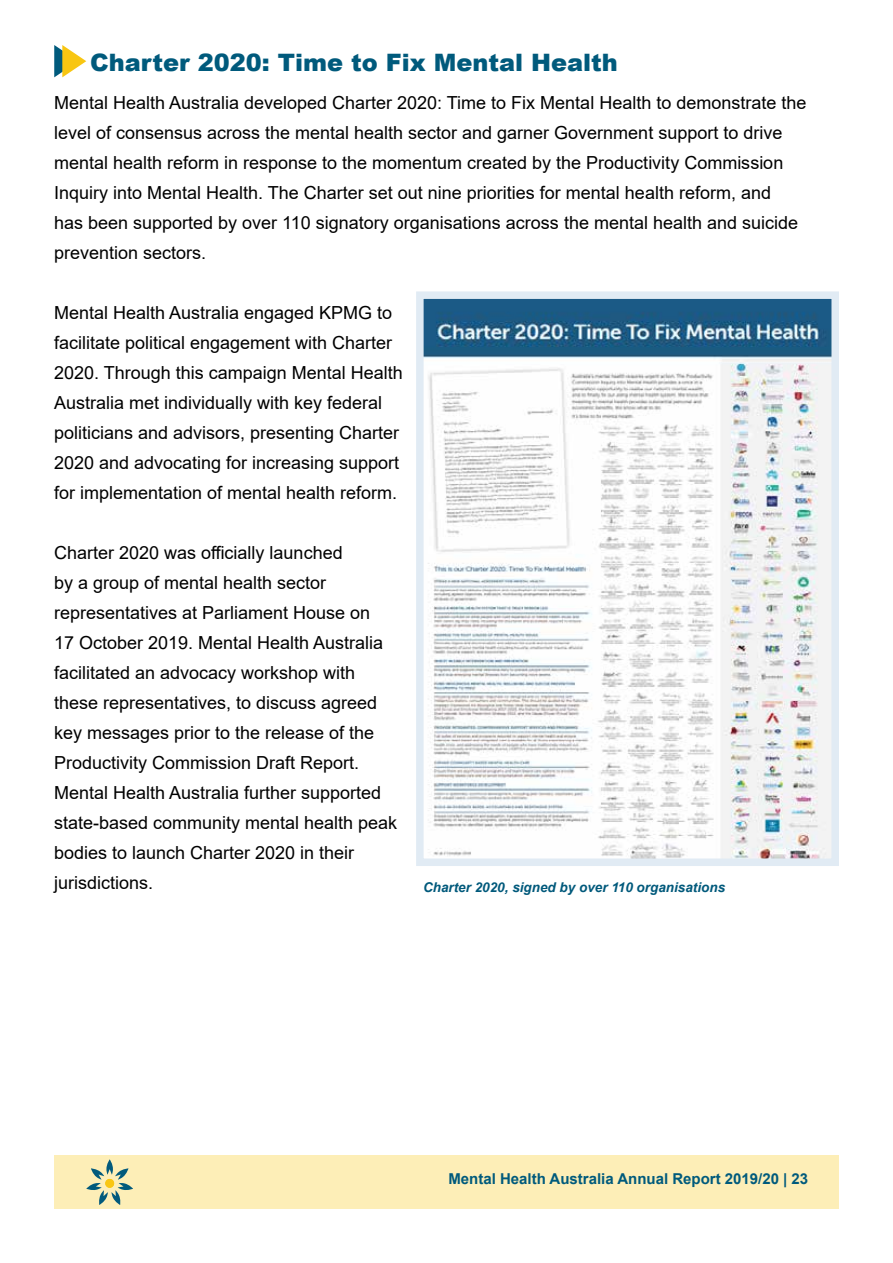
<style>
.page{position:relative;width:893px;height:1263px;background:#fff}
.page>*{position:absolute;margin:0;border:0;box-sizing:border-box;transform-origin:0 0}
.t1{font:900 24px "Arial";color:#005a7c}
.t2{font:18px/30px "Arial";color:#000}
.t3{font:700 15px "Arial";color:#005a7c}
.t4{font:italic 700 13.5px "Arial";color:#00597b}
</style>
<div class="page">
<div style="left:54px;top:1155px;width:785px;height:54px;background:#fdeeb7"></div>
<svg style="left:86px;top:1159px;width:47px;height:46px"></svg>
<div style="left:105px;top:1179px;width:9px;height:9px;background:#f9c612;border-radius:50%"></div>
<img style="left:425px;top:300px;width:405px;height:557px">
<div style="left:416px;top:291px;width:423px;height:575px;border:8px solid #e1ebf4"></div>
<svg style="left:54px;top:45px;width:32px;height:32px"></svg>
<h1 class="t1" style="left:90px;top:45px;width:529px">Charter 2020: Time to Fix Mental Health</h1>
<p class="t2" style="left:54px;top:87px;width:754px">Mental Health Australia developed Charter 2020: Time to Fix Mental Health to demonstrate the level of consensus across the mental health sector and garner Government support to drive mental health reform in response to the momentum created by the Productivity Commission Inquiry into Mental Health. The Charter set out nine priorities for mental health reform, and<br>has been supported by over 110 signatory organisations across the mental health and suicide prevention sectors.</p>
<p class="t2" style="left:54px;top:297px;width:350px">Mental Health Australia engaged KPMG to facilitate political engagement with Charter 2020. Through this campaign Mental Health Australia met individually with key federal politicians and advisors, presenting Charter 2020 and advocating for increasing support for implementation of mental health reform.</p>
<p class="t2" style="left:54px;top:537px;width:345px">Charter 2020 was officially launched<br>by a group of mental health sector representatives at Parliament House on<br>17 October 2019. Mental Health Australia facilitated an advocacy workshop with these representatives, to discuss agreed key messages prior to the release of the Productivity Commission Draft Report.<br>Mental Health Australia further supported state-based community mental health peak bodies to launch Charter 2020 in their jurisdictions.</p>
<p class="t4" style="left:423px;top:878px;width:304px">Charter 2020, signed by over 110 organisations</p>
<p class="t3" style="left:448px;top:1168px;width:361px">Mental Health Australia Annual Report 2019/20 | 23</p>
</div>
